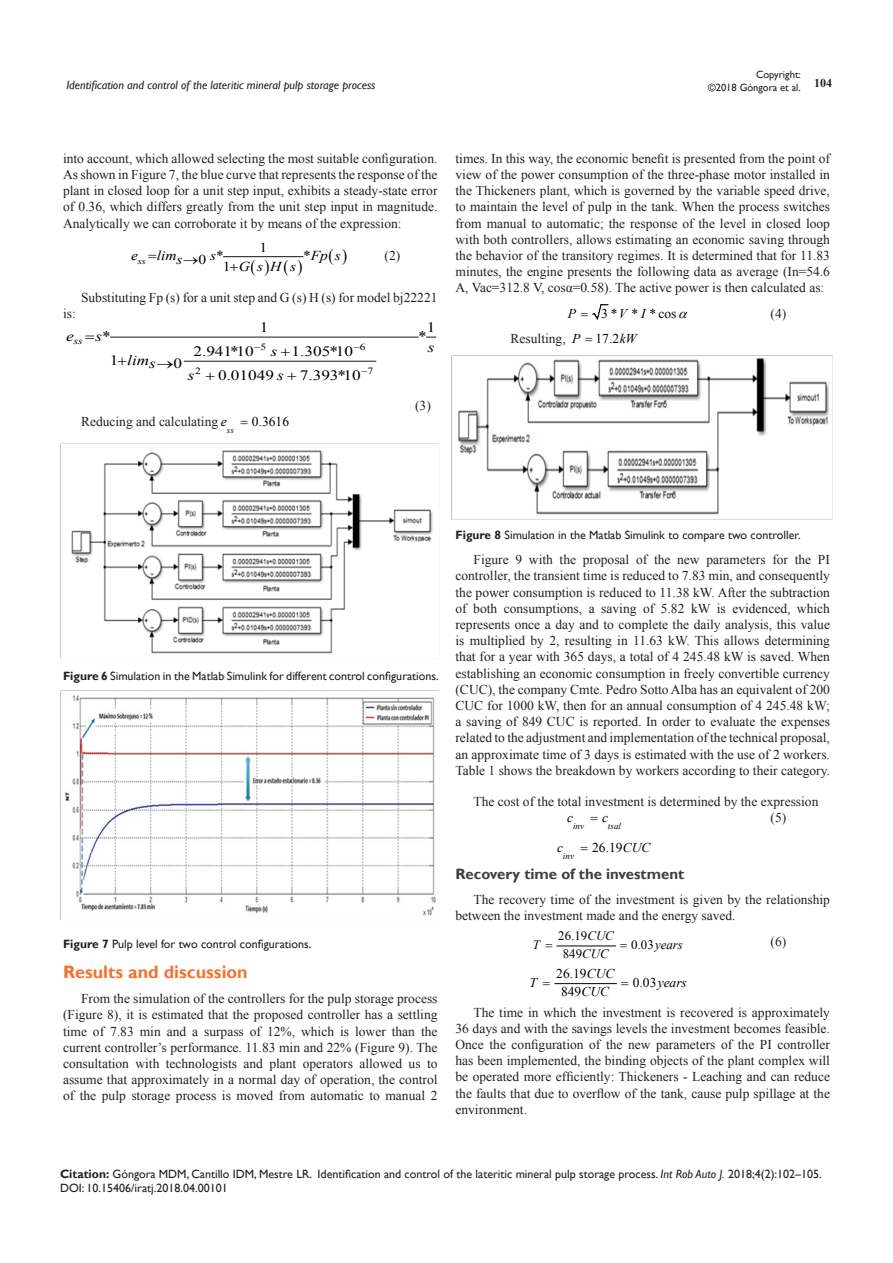
<style>
.page{position:relative;width:893px;height:1263px;background:#fff}
.page>*{position:absolute;margin:0;border:0;box-sizing:border-box;transform-origin:0 0}
.List_Paragraph{font:700 18px "Gill Sans";color:#f37331}
.t1{font:700 15px "Gill Sans";color:#3e3e3f}
.t2{font:14.25px "Times New Roman";color:#000;scale:1.21 1}
.t3{font:italic 14.25px "Times New Roman";color:#000;scale:1.21 1}
.t4{font:italic 13.65px "Times New Roman";letter-spacing:.23em;color:#000;scale:1.14 1}
.t5{font:13.65px "Times New Roman";color:#000;scale:1.14 1}
.t6{font:13.5px/16.2px "Times New Roman";color:#231f20;text-align:justify}
.t7{font:13.5px "Times New Roman";color:#000}
.t8{font:italic 13.5px "Times New Roman";letter-spacing:-.005em;color:#000}
.t9{font:12.9px "Times New Roman";color:#000}
.t10{font:italic 12.9px "Times New Roman";letter-spacing:-.005em;color:#000}
.Citation{font:12px "Gill Sans";color:#231f20}
.t11{font:italic 12px "Gill Sans";color:#231f20}
.t12{font:700 12px "Times New Roman";color:#231f20}
.t13{font:10.5px/12.6px "Gill Sans";color:#231f20;text-align:right}
.t14{font:9.6px "Times New Roman";color:#000;scale:1.21 1}
.t15{font:italic 9.6px "Times New Roman";color:#000;scale:1.21 1}
.t16{font:italic 9.15px "Times New Roman";color:#000;scale:1.14 1}
.t17{font:italic 9px "Times New Roman";color:#000}
.s1{font-style:normal}
.s2{font-style:italic}
.s3{font-style:italic;color:#000}
.s4{font-weight:700}
</style>
<div class="page">
<hr style="left:224px;top:256px;width:79px;height:1px;background:#000">
<hr style="left:184px;top:361px;width:192px;height:1px;background:#000">
<hr style="left:111px;top:337px;width:307px;height:1px;background:#000">
<hr style="left:557px;top:946px;width:59px;height:1px;background:#000">
<hr style="left:555px;top:983px;width:61px;height:1px;background:#000">
<img style="left:71px;top:450px;width:362px;height:204px">
<img style="left:60px;top:691px;width:376px;height:229px">
<img style="left:452px;top:355px;width:381px;height:165px">
<svg style="left:592px;top:304px;width:16px;height:16px"></svg>
<p class="t13" style="left:708px;top:69px;width:94px">Copyright:<br>©2018 Góngora et al.</p>
<p class="t11" style="left:66px;top:78px;width:311px">Identification and control of the lateritic mineral pulp storage process</p>
<p class="t12" style="left:814px;top:75px;width:19px">104</p>
<p class="t6" style="left:63px;top:150px;width:376px">into account, which allowed selecting the most suitable configuration.<br>As shown in Figure 7, the blue curve that represents the response of the plant in closed loop for a unit step input, exhibits a steady-state error of 0.36, which differs greatly from the unit step input in magnitude.<br>Analytically we can corroborate it by means of the expression:</p>
<p class="t5" style="left:259px;top:238px;width:8px">1</p>
<p class="t5" style="left:198px;top:248px;width:24px">0 *</p>
<p class="t4" style="left:303px;top:246px;width:35px"><span class="s1">*</span>Fp s</p>
<p class="t5" style="left:223px;top:257px;width:8px">1</p>
<p class="t4" style="left:131px;top:246px;width:8px">e</p>
<p class="t4" style="left:157px;top:246px;width:19px">lim</p>
<p class="t4" style="left:210px;top:246px;width:7px">s</p>
<p class="t4" style="left:176px;top:250px;width:21px">s→</p>
<p class="t6" style="left:385px;top:247px;width:17px">(2)</p>
<p class="t6" style="left:81px;top:289px;width:358px">Substituting Fp (s) for a unit step and G (s) H (s) for model bj22221</p>
<p class="t16" style="left:138px;top:254px;width:9px">ss</p>
<p class="t4" style="left:239px;top:257px;width:52px">GsHs</p>
<p class="t6" style="left:63px;top:305px;width:14px">is:</p>
<p class="t3" style="left:66px;top:326px;width:8px">e</p>
<p class="t15" style="left:74px;top:334px;width:9px">ss</p>
<p class="t2" style="left:260px;top:317px;width:9px">1</p>
<p class="t2" style="left:427px;top:317px;width:9px">1</p>
<p class="t3" style="left:95px;top:326px;width:14px">s<span class="s1">*</span></p>
<p class="t2" style="left:418px;top:326px;width:9px">*</p>
<p class="t2" style="left:193px;top:342px;width:51px">2.941*10</p>
<p class="t2" style="left:292px;top:342px;width:52px">1.305*10</p>
<p class="t2" style="left:110px;top:350px;width:9px">1</p>
<p class="t2" style="left:157px;top:354px;width:23px">→0</p>
<p class="t2" style="left:218px;top:366px;width:56px">0.01049 <span class="s2">s</span></p>
<p class="t2" style="left:300px;top:366px;width:52px">7.393*10</p>
<p class="t14" style="left:254px;top:340px;width:11px">−5</p>
<p class="t14" style="left:353px;top:340px;width:11px">−6</p>
<p class="t3" style="left:428px;top:337px;width:7px">s</p>
<p class="t3" style="left:271px;top:341px;width:7px">s</p>
<p class="t3" style="left:127px;top:350px;width:25px">lims</p>
<p class="t14" style="left:195px;top:364px;width:6px">2</p>
<p class="t14" style="left:361px;top:364px;width:11px">−7</p>
<p class="t3" style="left:188px;top:365px;width:7px">s</p>
<p class="t6" style="left:415px;top:397px;width:17px">(3)</p>
<p class="t6" style="left:81px;top:413px;width:147px">Reducing and calculating <span class="s3">e</span></p>
<p class="t7" style="left:252px;top:412px;width:39px">0.3616</p>
<p class="t17" style="left:227px;top:424px;width:9px">ss</p>
<p class="t6" style="left:455px;top:150px;width:376px">times. In this way, the economic benefit is presented from the point of view of the power consumption of the three-phase motor installed in the Thickeners plant, which is governed by the variable speed drive, to maintain the level of pulp in the tank. When the process switches from manual to automatic; the response of the level in closed loop with both controllers, allows estimating an economic saving through the behavior of the transitory regimes. It is determined that for 11.83 minutes, the engine presents the following data as average (In=54.6<br>A, Vac=312.8 V, cosα=0.58). The active power is then calculated as:</p>
<p class="t8" style="left:568px;top:304px;width:10px">P</p>
<p class="t8" style="left:619px;top:304px;width:28px">V I</p>
<p class="t7" style="left:601px;top:304px;width:77px">3* * *cos</p>
<p class="t6" style="left:770px;top:305px;width:17px">(4)</p>
<p class="t6" style="left:511px;top:330px;width:57px">Resulting,</p>
<p class="t8" style="left:572px;top:329px;width:10px">P</p>
<p class="t7" style="left:595px;top:329px;width:43px">17.2<span class="s2">kW</span></p>
<p class="Citation" style="left:63px;top:669px;width:377px"><span class="s4">Figure 6</span> Simulation in the Matlab Simulink for different control configurations.</p>
<p class="Citation" style="left:63px;top:937px;width:250px"><span class="s4">Figure 7</span> Pulp level for two control configurations.</p>
<p class="List_Paragraph" style="left:63px;top:961px;width:186px">Results and discussion</p>
<p class="t6" style="left:63px;top:990px;width:376px;text-indent:18px">From the simulation of the controllers for the pulp storage process (Figure 8), it is estimated that the proposed controller has a settling time of 7.83 min and a surpass of 12%, which is lower than the current controller’s performance. 11.83 min and 22% (Figure 9). The consultation with technologists and plant operators allowed us to assume that approximately in a normal day of operation, the control of the pulp storage process is moved from automatic to manual 2</p>
<p class="Citation" style="left:455px;top:528px;width:347px"><span class="s4">Figure 8</span> Simulation in the Matlab Simulink to compare two controller.</p>
<p class="t6" style="left:455px;top:551px;width:376px;text-indent:18px">Figure 9 with the proposal of the new parameters for the PI controller, the transient time is reduced to 7.83 min, and consequently the power consumption is reduced to 11.38 kW. After the subtraction of both consumptions, a saving of 5.82 kW is evidenced, which represents once a day and to complete the daily analysis, this value is multiplied by 2, resulting in 11.63 kW. This allows determining that for a year with 365 days, a total of 4 245.48 kW is saved. When establishing an economic consumption in freely convertible currency (CUC), the company Cmte. Pedro Sotto Alba has an equivalent of 200<br>CUC for 1000 kW, then for an annual consumption of 4 245.48 kW; a saving of 849 CUC is reported. In order to evaluate the expenses related to the adjustment and implementation of the technical proposal, an approximate time of 3 days is estimated with the use of 2 workers.<br>Table 1 shows the breakdown by workers according to their category.</p>
<p class="t6" style="left:473px;top:793px;width:346px">The cost of the total investment is determined by the expression</p>
<p class="t17" style="left:573px;top:820px;width:13px">inv</p>
<p class="t17" style="left:608px;top:820px;width:15px">tsal</p>
<p class="t8" style="left:567px;top:808px;width:7px">c</p>
<p class="t8" style="left:602px;top:808px;width:7px">c</p>
<p class="t6" style="left:770px;top:809px;width:17px">(5)</p>
<p class="t7" style="left:592px;top:838px;width:60px">26.19<span class="s2">CUC</span></p>
<p class="t17" style="left:563px;top:850px;width:13px">inv</p>
<p class="t8" style="left:557px;top:838px;width:7px">c</p>
<p class="t1" style="left:455px;top:865px;width:230px">Recovery time of the investment</p>
<p class="t6" style="left:455px;top:891px;width:376px;text-indent:18px">The recovery time of the investment is given by the relationship between the investment made and the energy saved.</p>
<p class="t9" style="left:558px;top:927px;width:57px">26.19<span class="s2">CUC</span></p>
<p class="t10" style="left:631px;top:936px;width:53px"><span class="s1">0.03</span>years</p>
<p class="t9" style="left:563px;top:945px;width:47px">849<span class="s2">CUC</span></p>
<p class="t10" style="left:533px;top:936px;width:9px">T</p>
<p class="t6" style="left:770px;top:933px;width:17px">(6)</p>
<p class="t7" style="left:556px;top:964px;width:60px">26.19<span class="s2">CUC</span></p>
<p class="t8" style="left:633px;top:973px;width:56px"><span class="s1">0.03</span>years</p>
<p class="t7" style="left:561px;top:983px;width:50px">849<span class="s2">CUC</span></p>
<p class="t8" style="left:529px;top:973px;width:9px">T</p>
<p class="t6" style="left:455px;top:1004px;width:376px;text-indent:18px">The time in which the investment is recovered is approximately 36 days and with the savings levels the investment becomes feasible.<br>Once the configuration of the new parameters of the PI controller has been implemented, the binding objects of the plant complex will be operated more efficiently: Thickeners - Leaching and can reduce the faults that due to overflow of the tank, cause pulp spillage at the environment.</p>
<p class="Citation" style="left:60px;top:1167px;width:763px"><span class="s4">Citation:</span> Góngora MDM, Cantillo IDM, Mestre LR. Identification and control of the lateritic mineral pulp storage process. <span class="s2">Int Rob Auto J.</span> 2018;4(2):102–105.</p>
<p class="Citation" style="left:60px;top:1181px;width:169px">DOI: 10.15406/iratj.2018.04.00101</p>
</div>
